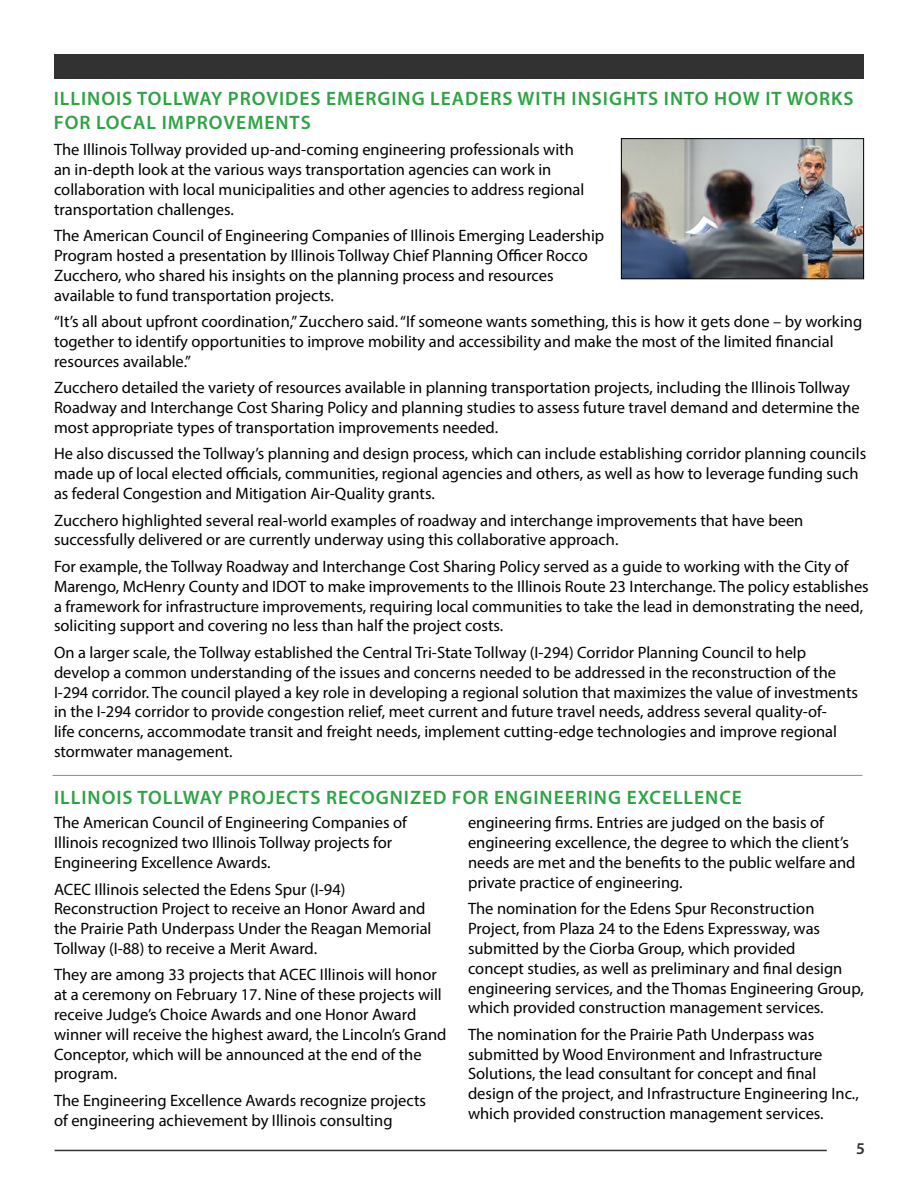
<style>
.page{position:relative;width:918px;height:1188px;background:#fff}
.page>*{position:absolute;margin:0;border:0;box-sizing:border-box;transform-origin:0 0}
.t1{font:600 19.5px/23.4px "Myriad Pro";letter-spacing:.05em;color:#2da343}
.t2{font:16.5px/19.8px "Myriad Pro";color:#000}
.t3{font:600 16.5px "Myriad Pro";color:#323232}
</style>
<div class="page">
<hr style="left:55px;top:1150px;width:772px;height:1px;background:#323232">
<div style="left:54px;top:54px;width:810px;height:25px;background:#323232"></div>
<img style="left:623px;top:140px;width:239px;height:137px">
<div style="left:621px;top:138px;width:243px;height:141px;border:1px solid #000"></div>
<hr style="left:52px;top:775px;width:810px;height:1px;background:#8f8a8d">
<p class="t1" style="left:54px;top:87px;width:801px">ILLINOIS TOLLWAY PROVIDES EMERGING LEADERS WITH INSIGHTS INTO HOW IT WORKS<br>FOR LOCAL IMPROVEMENTS</p>
<p class="t2" style="left:54px;top:140px;width:532px">The Illinois Tollway provided up-and-coming engineering professionals with an in-depth look at the various ways transportation agencies can work in collaboration with local municipalities and other agencies to address regional transportation challenges.</p>
<p class="t2" style="left:54px;top:226px;width:552px">The American Council of Engineering Companies of Illinois Emerging Leadership Program hosted a presentation by Illinois Tollway Chief Planning Officer Rocco Zucchero, who shared his insights on the planning process and resources available to fund transportation projects.</p>
<p class="t2" style="left:54px;top:312px;width:810px">“It’s all about upfront coordination,” Zucchero said. “If someone wants something, this is how it gets done – by working together to identify opportunities to improve mobility and accessibility and make the most of the limited financial resources available.”</p>
<p class="t2" style="left:54px;top:378px;width:807px">Zucchero detailed the variety of resources available in planning transportation projects, including the Illinois Tollway<br>Roadway and Interchange Cost Sharing Policy and planning studies to assess future travel demand and determine the most appropriate types of transportation improvements needed.</p>
<p class="t2" style="left:54px;top:444px;width:814px">He also discussed the Tollway’s planning and design process, which can include establishing corridor planning councils made up of local elected officials, communities, regional agencies and others, as well as how to leverage funding such as federal Congestion and Mitigation Air-Quality grants.</p>
<p class="t2" style="left:54px;top:510px;width:751px">Zucchero highlighted several real-world examples of roadway and interchange improvements that have been successfully delivered or are currently underway using this collaborative approach.</p>
<p class="t2" style="left:54px;top:556px;width:816px">For example, the Tollway Roadway and Interchange Cost Sharing Policy served as a guide to working with the City of Marengo, McHenry County and IDOT to make improvements to the Illinois Route 23 Interchange. The policy establishes a framework for infrastructure improvements, requiring local communities to take the lead in demonstrating the need, soliciting support and covering no less than half the project costs.</p>
<p class="t2" style="left:54px;top:642px;width:806px">On a larger scale, the Tollway established the Central Tri-State Tollway (I-294) Corridor Planning Council to help develop a common understanding of the issues and concerns needed to be addressed in the reconstruction of the I-294 corridor. The council played a key role in developing a regional solution that maximizes the value of investments in the I-294 corridor to provide congestion relief, meet current and future travel needs, address several quality-of-<br>life concerns, accommodate transit and freight needs, implement cutting-edge technologies and improve regional stormwater management.</p>
<p class="t1" style="left:54px;top:785px;width:689px">ILLINOIS TOLLWAY PROJECTS RECOGNIZED FOR ENGINEERING EXCELLENCE</p>
<p class="t2" style="left:54px;top:813px;width:355px">The American Council of Engineering Companies of<br>Illinois recognized two Illinois Tollway projects for<br>Engineering Excellence Awards.</p>
<p class="t2" style="left:54px;top:879px;width:379px">ACEC Illinois selected the Edens Spur (I-94)<br>Reconstruction Project to receive an Honor Award and the Prairie Path Underpass Under the Reagan Memorial Tollway (I-88) to receive a Merit Award.</p>
<p class="t2" style="left:54px;top:965px;width:394px">They are among 33 projects that ACEC Illinois will honor at a ceremony on February 17. Nine of these projects will receive Judge’s Choice Awards and one Honor Award winner will receive the highest award, the Lincoln’s Grand Conceptor, which will be announced at the end of the program.</p>
<p class="t2" style="left:54px;top:1090px;width:374px">The Engineering Excellence Awards recognize projects of engineering achievement by Illinois consulting</p>
<p class="t2" style="left:468px;top:813px;width:389px">engineering firms. Entries are judged on the basis of engineering excellence, the degree to which the client’s needs are met and the benefits to the public welfare and private practice of engineering.</p>
<p class="t2" style="left:468px;top:899px;width:397px">The nomination for the Edens Spur Reconstruction Project, from Plaza 24 to the Edens Expressway, was submitted by the Ciorba Group, which provided<br>concept studies, as well as preliminary and final design engineering services, and the Thomas Engineering Group, which provided construction management services.</p>
<p class="t2" style="left:468px;top:1024px;width:392px">The nomination for the Prairie Path Underpass was submitted by Wood Environment and Infrastructure Solutions, the lead consultant for concept and final design of the project, and Infrastructure Engineering Inc., which provided construction management services.</p>
<p class="t3" style="left:856px;top:1138px;width:10px">5</p>
</div>
